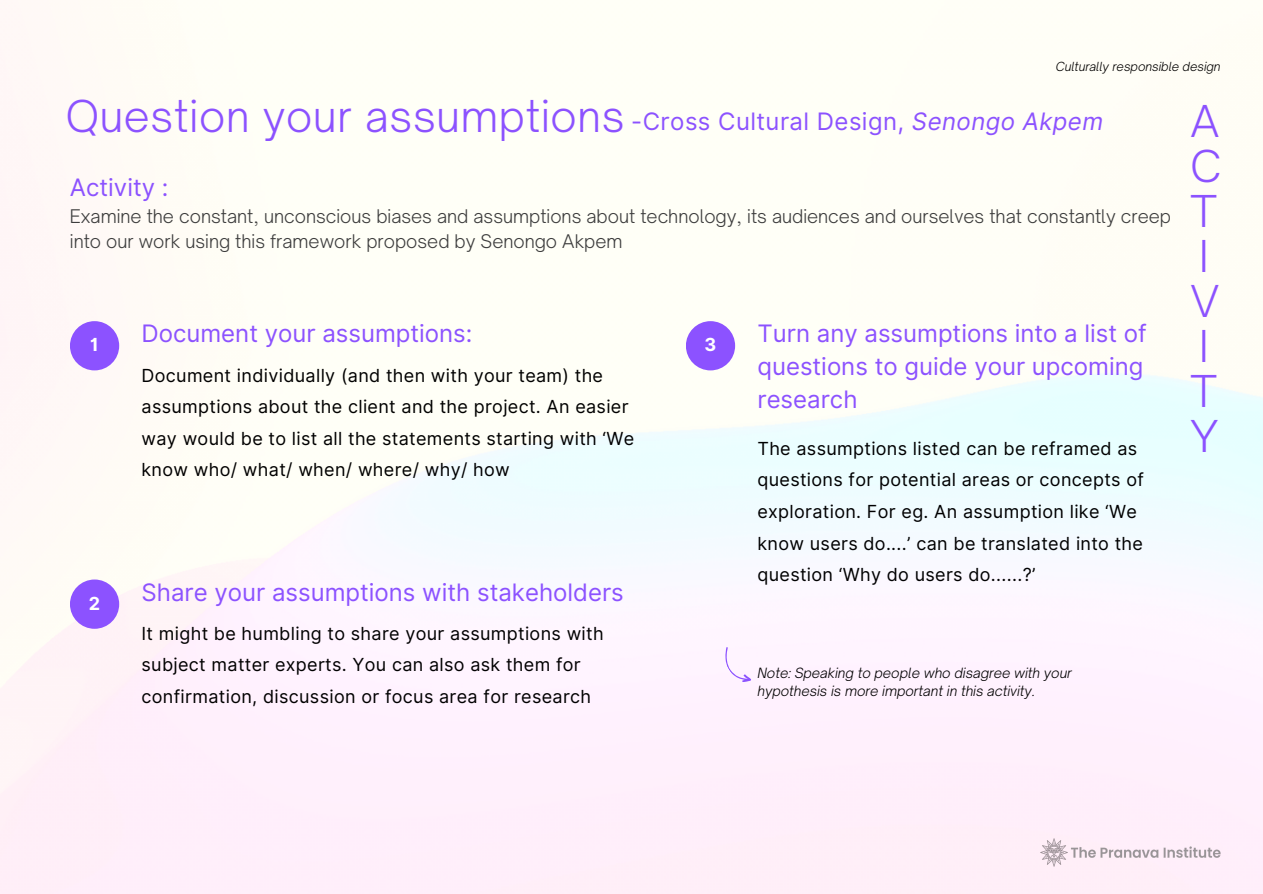
<style>
.page{position:relative;width:1263px;height:894px;background:#fff}
.page>*{position:absolute;margin:0;border:0;box-sizing:border-box;transform-origin:0 0}
.t1{font:300 42px/45px "Open Sauce One";letter-spacing:.02em;color:#8c52ff;text-align:justify}
.t2{font:24px/32.5px "Inter";color:#8c52ff}
.t3{font:24px "Inter";letter-spacing:.02em;color:#8c52ff}
.t4{font:18px/31.5px "Inter";letter-spacing:.02em;color:#000}
.t5{font:300 18px/24.8px "Open Sauce One";color:#3d3d3d}
.t6{font:700 18px "Inter";color:#fff}
.t7{font:italic 300 13.5px/18px "Open Sauce One";color:#000}
.t8{font:italic 300 12px "Open Sauce One";color:#000}
.s1{font-style:italic}
</style>
<div class="page">
<img style="left:0;top:304px;width:1263px;height:589px">
<img style="left:1037px;top:830px;width:183px;height:44px">
<div style="left:70px;top:321px;width:49px;height:49px;background:#8c52ff;border-radius:50%"></div>
<div style="left:70px;top:579px;width:49px;height:49px;background:#8c52ff;border-radius:50%"></div>
<div style="left:686px;top:321px;width:49px;height:49px;background:#8c52ff;border-radius:50%"></div>
<svg style="left:718px;top:644px;width:34px;height:43px"></svg>
<p class="t8" style="left:1056px;top:59px;width:166px">Culturally responsible design</p>
<p class="t1" style="left:1190px;top:98px;width:32px">A C T</p>
<p class="t1" style="left:1199px;top:233px;width:11px">I</p>
<p class="t1" style="left:1190px;top:278px;width:30px">V</p>
<p class="t1" style="left:1199px;top:323px;width:11px">I</p>
<p class="t1" style="left:1190px;top:368px;width:29px">T<br>Y</p>
<p class="t1" style="left:66px;top:93px;width:560px">Question your assumptions</p>
<p class="t3" style="left:631px;top:107px;width:473px">-Cross Cultural Design, <span class="s1">Senongo Akpem</span></p>
<p class="t2" style="left:70px;top:171px;width:100px">Activity :</p>
<p class="t5" style="left:70px;top:203px;width:1103px">Examine the constant, unconscious biases and assumptions about technology, its audiences and ourselves that constantly creep into our work using this framework proposed by Senongo Akpem</p>
<p class="t2" style="left:757px;top:317px;width:391px">Turn any assumptions into a list of questions to guide your upcoming research</p>
<p class="t2" style="left:142px;top:317px;width:332px">Document your assumptions:</p>
<p class="t6" style="left:705px;top:334px;width:13px">3</p>
<p class="t6" style="left:90px;top:334px;width:10px">1</p>
<p class="t4" style="left:142px;top:359px;width:494px">Document individually (and then with your team) the assumptions about the client and the project. An easier way would be to list all the statements starting with ‘We know who/ what/ when/ where/ why/ how</p>
<p class="t4" style="left:757px;top:432px;width:388px">The assumptions listed can be reframed as questions for potential areas or concepts of exploration. For eg. An assumption like ‘We know users do....’ can be translated into the question ‘Why do users do......?’</p>
<p class="t2" style="left:142px;top:575px;width:484px">Share your assumptions with stakeholders</p>
<p class="t6" style="left:89px;top:592px;width:13px">2</p>
<p class="t4" style="left:142px;top:617px;width:464px">It might be humbling to share your assumptions with subject matter experts. You can also ask them for confirmation, discussion or focus area for research</p>
<p class="t7" style="left:757px;top:663px;width:316px">Note: Speaking to people who disagree with your hypothesis is more important in this activity.</p>
</div>
